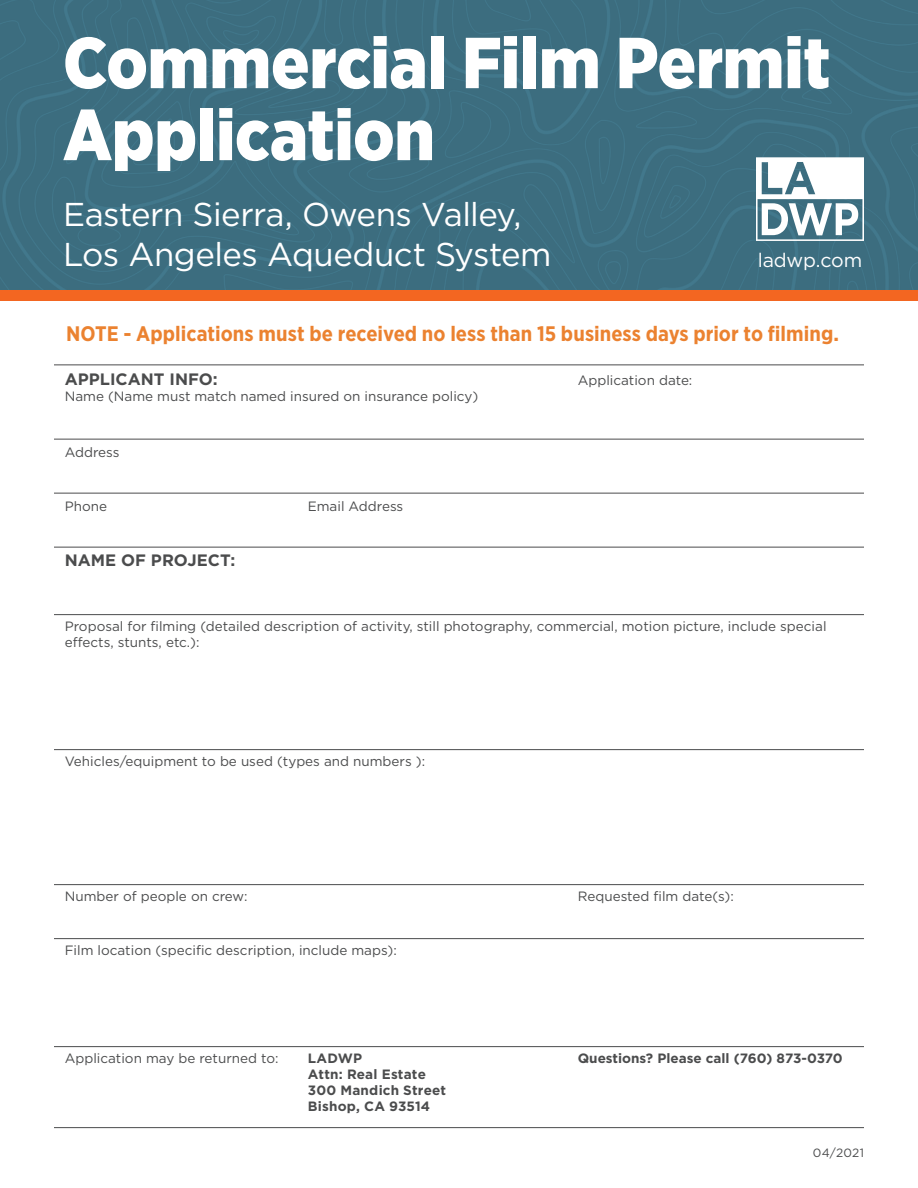
<style>
.page{position:relative;width:918px;height:1188px;background:#fff}
.page>*{position:absolute;margin:0;border:0;box-sizing:border-box;transform-origin:0 0}
.t1{font:900 72px/72px "Gotham Narrow";letter-spacing:-.005em;color:#fff}
.t2{font:33px/39.6px "Gotham";letter-spacing:-.015em;color:#fff}
.t3{font:700 21px "Gotham Narrow";color:#eb8230}
.t4{font:19.5px "Gotham";letter-spacing:-.015em;color:#fff}
.t5{font:700 16.5px "Gotham";color:#4b4c4d}
.t6{font:13.5px/16.2px "Gotham";color:#4b4c4d}
.t7{font:700 13.5px/16.2px "Gotham";letter-spacing:.01em;color:#4b4c4d}
.t8{font:12px "Gotham";letter-spacing:.02em;color:#4b4c4d}
</style>
<div class="page">
<img style="left:0;top:0;width:918px;height:290px">
<div style="left:0;top:290px;width:918px;height:11px;background:#f36621"></div>
<svg style="left:756px;top:157px;width:108px;height:84px"></svg>
<hr style="left:54px;top:364px;width:243px;height:1px;background:#4b4c4d">
<hr style="left:297px;top:364px;width:270px;height:1px;background:#4b4c4d">
<hr style="left:567px;top:364px;width:297px;height:1px;background:#4b4c4d">
<hr style="left:54px;top:439px;width:243px;height:1px;background:#4b4c4d">
<hr style="left:297px;top:439px;width:270px;height:1px;background:#4b4c4d">
<hr style="left:567px;top:439px;width:297px;height:1px;background:#4b4c4d">
<hr style="left:54px;top:493px;width:243px;height:1px;background:#4b4c4d">
<hr style="left:297px;top:493px;width:270px;height:1px;background:#4b4c4d">
<hr style="left:567px;top:493px;width:297px;height:1px;background:#4b4c4d">
<hr style="left:54px;top:547px;width:243px;height:1px;background:#4b4c4d">
<hr style="left:297px;top:547px;width:270px;height:1px;background:#4b4c4d">
<hr style="left:567px;top:547px;width:297px;height:1px;background:#4b4c4d">
<hr style="left:54px;top:614px;width:243px;height:1px;background:#4b4c4d">
<hr style="left:297px;top:614px;width:270px;height:1px;background:#4b4c4d">
<hr style="left:567px;top:614px;width:297px;height:1px;background:#4b4c4d">
<hr style="left:54px;top:749px;width:243px;height:1px;background:#4b4c4d">
<hr style="left:297px;top:749px;width:270px;height:1px;background:#4b4c4d">
<hr style="left:567px;top:749px;width:297px;height:1px;background:#4b4c4d">
<hr style="left:54px;top:884px;width:243px;height:1px;background:#4b4c4d">
<hr style="left:297px;top:884px;width:270px;height:1px;background:#4b4c4d">
<hr style="left:567px;top:884px;width:297px;height:1px;background:#4b4c4d">
<hr style="left:54px;top:938px;width:243px;height:1px;background:#4b4c4d">
<hr style="left:297px;top:938px;width:270px;height:1px;background:#4b4c4d">
<hr style="left:567px;top:938px;width:297px;height:1px;background:#4b4c4d">
<hr style="left:54px;top:1046px;width:243px;height:1px;background:#4b4c4d">
<hr style="left:297px;top:1046px;width:270px;height:1px;background:#4b4c4d">
<hr style="left:567px;top:1046px;width:297px;height:1px;background:#4b4c4d">
<hr style="left:54px;top:1127px;width:243px;height:1px;background:#4b4c4d">
<hr style="left:297px;top:1127px;width:270px;height:1px;background:#4b4c4d">
<hr style="left:567px;top:1127px;width:297px;height:1px;background:#4b4c4d">
<h1 class="t1" style="left:63px;top:26px;width:769px">Commercial Film Permit<br>Application</h1>
<h2 class="t2" style="left:63px;top:194px;width:490px">Eastern Sierra, Owens Valley,<br>Los Angeles Aqueduct System</h2>
<h3 class="t4" style="left:758px;top:248px;width:106px">ladwp.com</h3>
<h3 class="t3" style="left:66px;top:320px;width:775px">NOTE - Applications must be received no less than 15 business days prior to filming.</h3>
<p class="t5" style="left:65px;top:368px;width:155px">APPLICANT INFO:</p>
<p class="t6" style="left:578px;top:372px;width:116px">Application date:</p>
<p class="t6" style="left:65px;top:388px;width:415px">Name (Name must match named insured on insurance policy)</p>
<p class="t6" style="left:65px;top:444px;width:56px">Address</p>
<p class="t6" style="left:65px;top:498px;width:44px">Phone</p>
<p class="t6" style="left:308px;top:498px;width:97px">Email Address</p>
<p class="t5" style="left:65px;top:549px;width:172px">NAME OF PROJECT:</p>
<p class="t6" style="left:65px;top:618px;width:763px">Proposal for filming (detailed description of activity, still photography, commercial, motion picture, include special effects, stunts, etc.):</p>
<p class="t6" style="left:65px;top:753px;width:362px">Vehicles/equipment to be used (types and numbers ):</p>
<p class="t6" style="left:65px;top:888px;width:184px">Number of people on crew:</p>
<p class="t6" style="left:578px;top:888px;width:158px">Requested film date(s):</p>
<p class="t6" style="left:65px;top:942px;width:334px">Film location (specific description, include maps):</p>
<p class="t6" style="left:65px;top:1050px;width:215px">Application may be returned to:</p>
<p class="t7" style="left:308px;top:1050px;width:140px">LADWP<br>Attn: Real Estate<br>300 Mandich Street<br>Bishop, CA 93514</p>
<p class="t7" style="left:578px;top:1050px;width:266px">Questions? Please call (760) 873-0370</p>
<p class="t8" style="left:813px;top:1145px;width:53px">04/2021</p>
</div>
